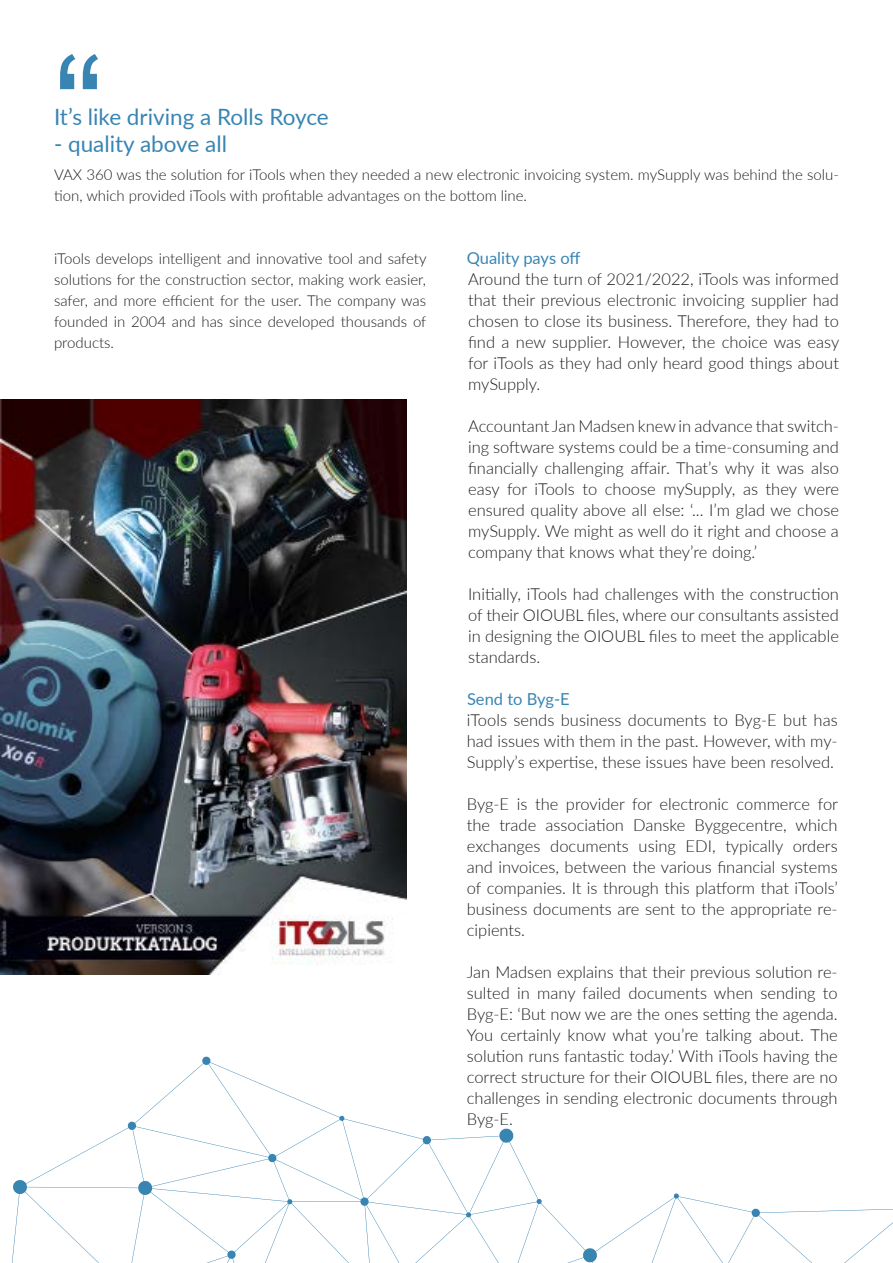
<style>
.page{position:relative;width:893px;height:1263px;background:#fff}
.page>*{position:absolute;margin:0;border:0;box-sizing:border-box;transform-origin:0 0}
.t1{font:150px "Arial";color:#3885b3}
.t2{font:22.5px "Lato";color:#3885b3}
.t3{font:300 16.5px/21px "Lato";color:#1e1e1c;text-align:justify}
.t4{font:16.5px "Lato";color:#3885b3}
.t5{font:300 15px/21px "Lato";color:#1e1e1c}
</style>
<div class="page">
<img style="left:0;top:399px;width:407px;height:575px">
<svg style="left:144px;top:1062px;width:191px;height:53px"></svg>
<svg style="left:542px;top:1204px;width:351px;height:59px"></svg>
<svg style="left:202px;top:1056px;width:9px;height:9px"></svg>
<svg style="left:567px;top:1247px;width:31px;height:16px"></svg>
<svg style="left:652px;top:1193px;width:160px;height:70px"></svg>
<svg style="left:12px;top:1115px;width:530px;height:148px"></svg>
<h1 class="t1" style="left:54px;top:7px;width:51px">“</h1>
<h2 class="t2" style="left:54px;top:100px;width:276px">It’s like driving a Rolls Royce</h2>
<h2 class="t2" style="left:54px;top:127px;width:174px">- quality above all</h2>
<p class="t5" style="left:54px;top:164px;width:786px">VAX 360 was the solution for iTools when they needed a new electronic invoicing system. mySupply was behind the solu&shy;tion, which provided iTools with profitable advantages on the bottom line.</p>
<p class="t5" style="left:54px;top:248px;width:374px;text-align:justify">iTools develops intelligent and innovative tool and safety solutions for the construction sector, making work easier, safer, and more efficient for the user. The company was founded in 2004 and has since developed thousands of products.</p>
<p class="t4" style="left:467px;top:246px;width:115px">Quality pays off</p>
<p class="t3" style="left:468px;top:268px;width:373px">Around the turn of 2021/2022, iTools was informed that their previous electronic invoicing supplier had chosen to close its business. Therefore, they had to find a new supplier. However, the choice was easy for iTools as they had only heard good things about mySupply.</p>
<p class="t3" style="left:468px;top:415px;width:372px">Accountant Jan Madsen knew in advance that switch&shy;ing software systems could be a time-consuming and financially challenging affair. That’s why it was also easy for iTools to choose mySupply, as they were ensured quality above all else: ‘... I’m glad we chose mySupply. We might as well do it right and choose a company that knows what they’re doing.’</p>
<p class="t3" style="left:468px;top:583px;width:372px">Initially, iTools had challenges with the construction of their OIOUBL files, where our consultants assisted in designing the OIOUBL files to meet the applicable standards.</p>
<p class="t4" style="left:467px;top:687px;width:104px">Send to Byg-E</p>
<p class="t3" style="left:467px;top:709px;width:372px">iTools sends business documents to Byg-E but has had issues with them in the past. However, with my-Supply’s expertise, these issues have been resolved.</p>
<p class="t3" style="left:467px;top:793px;width:373px">Byg-E is the provider for electronic commerce for the trade association Danske Byggecentre, which exchanges documents using EDI, typically orders and invoices, between the various financial systems of companies. It is through this platform that iTools’ business documents are sent to the appropriate re&shy;cipients.</p>
<p class="t3" style="left:467px;top:961px;width:372px">Jan Madsen explains that their previous solution re&shy;sulted in many failed documents when sending to Byg-E: ‘But now we are the ones setting the agenda.<br>You certainly know what you’re talking about. The solution runs fantastic today.’ With iTools having the correct structure for their OIOUBL files, there are no challenges in sending electronic documents through Byg-E.</p>
</div>
